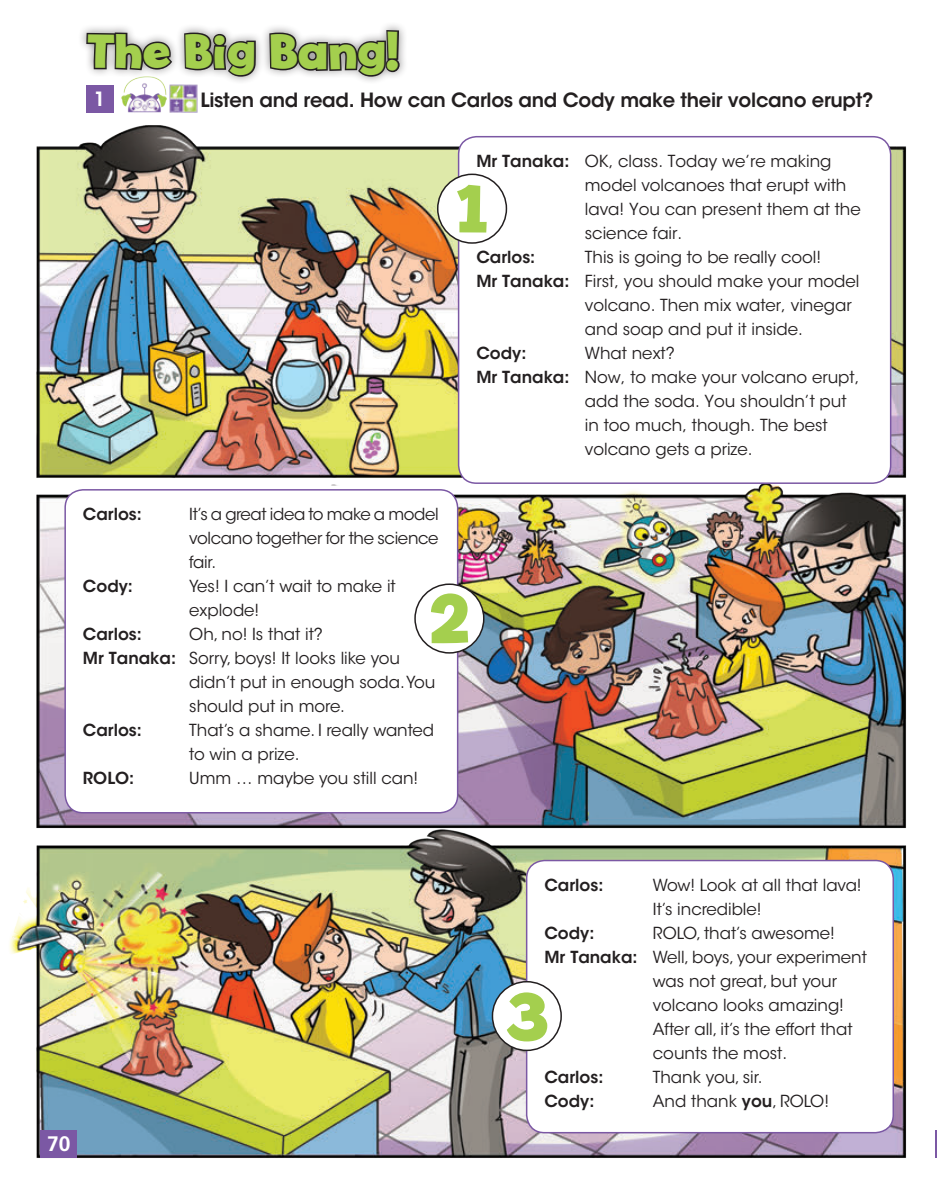
<style>
.page{position:relative;width:937px;height:1189px;background:#fff}
.page>*{position:absolute;margin:0;border:0;box-sizing:border-box;transform-origin:0 0}
.t1{font:700 67.35px "Billy";color:#a4cf4e}
.t2{font:700 48px "Billy";color:#a4cf4e}
.t3{font:700 21px "PF Catalog";color:#fff}
.t4{font:600 19.5px "ITC Avant Garde Std";letter-spacing:-.015em;color:#231f20}
.t5{font:600 19.5px "ITC Avant Garde Std";color:#fff;scale:.95 1}
.t6{font:16.5px/24px "ITC Avant Garde Std";color:#231f20}
.t7{font:600 16.5px "ITC Avant Garde Std";color:#231f20}
.s1{font-weight:600}
</style>
<div class="page">
<img style="left:9px;top:85px;width:898px;height:1073px">
<div style="left:77px;top:21px;width:331px;height:64px;background:#231f20;opacity:.5"></div>
<svg style="left:85px;top:31px;width:89px;height:41px;background:#959394"></svg>
<svg style="left:183px;top:31px;width:74px;height:47px;background:#8a8889"></svg>
<svg style="left:268px;top:29px;width:133px;height:49px"></svg>
<div style="left:86px;top:85px;width:28px;height:28px;background:#7b58a4"></div>
<img style="left:119px;top:74px;width:52px;height:40px">
<img style="left:170px;top:85px;width:27px;height:27px">
<div style="left:458px;top:137px;width:432px;height:346px;background:#fff;border-radius:18px"></div>
<div style="left:458px;top:136px;width:433px;height:348px;border:2px solid #7b58a4;border-radius:18px"></div>
<div style="left:526px;top:860px;width:367px;height:272px;background:#fff;border-radius:18px"></div>
<div style="left:526px;top:859px;width:367px;height:274px;border:2px solid #7b58a4;border-radius:18px"></div>
<div style="left:437px;top:174px;width:69px;height:69px;background:#fff;border-radius:50%"></div>
<div style="left:437px;top:174px;width:70px;height:70px;border:2px solid #231f20;border-radius:50%"></div>
<div style="left:492px;top:981px;width:69px;height:69px;background:#fff;border-radius:50%"></div>
<div style="left:491px;top:981px;width:71px;height:70px;border:2px solid #231f20;border-radius:50%"></div>
<div style="left:65px;top:490px;width:392px;height:323px;background:#fff;border-radius:18px"></div>
<div style="left:64px;top:489px;width:394px;height:324px;border:2px solid #7b58a4;border-radius:18px"></div>
<div style="left:415px;top:584px;width:68px;height:69px;background:#fff;border-radius:50%"></div>
<div style="left:414px;top:583px;width:70px;height:70px;border:2px solid #231f20;border-radius:50%"></div>
<div style="left:41px;top:1130px;width:36px;height:28px;background:#7b58a4"></div>
<hr style="left:934px;top:1130px;width:2px;height:28px;background:#7b58a4">
<p class="t2" style="left:87px;top:22px;width:313px">The Big Bang!</p>
<p class="t5" style="left:94px;top:87px;width:13px">1</p>
<p class="t4" style="left:200px;top:88px;width:674px">Listen and read. How can Carlos and Cody make their volcano erupt?</p>
<p class="t6" style="left:476px;top:149px;width:356px"><span class="s1">Mr Tanaka:</span> OK, class. Today we’re making</p>
<p class="t6" style="left:584px;top:173px;width:263px">model volcanoes that erupt with</p>
<p class="t6" style="left:584px;top:197px;width:277px">lava! You can present them at the</p>
<p class="t6" style="left:584px;top:221px;width:99px">science fair.</p>
<p class="t7" style="left:476px;top:246px;width:60px">Carlos:</p>
<p class="t6" style="left:584px;top:245px;width:238px">This is going to be really cool!</p>
<p class="t6" style="left:476px;top:269px;width:384px"><span class="s1">Mr Tanaka:</span> First, you should make your model</p>
<p class="t6" style="left:584px;top:293px;width:268px">volcano. Then mix water, vinegar</p>
<p class="t6" style="left:584px;top:317px;width:220px">and soap and put it inside.</p>
<p class="t7" style="left:476px;top:342px;width:51px">Cody:</p>
<p class="t6" style="left:584px;top:341px;width:92px">What next?</p>
<p class="t6" style="left:476px;top:365px;width:384px"><span class="s1">Mr Tanaka:</span> Now, to make your volcano erupt,</p>
<p class="t6" style="left:584px;top:389px;width:263px">add the soda. You shouldn’t put</p>
<p class="t6" style="left:584px;top:413px;width:244px">in too much, though. The best</p>
<p class="t6" style="left:584px;top:437px;width:169px">volcano gets a prize.</p>
<p class="t1" style="left:456px;top:168px;width:34px">1</p>
<p class="t7" style="left:83px;top:503px;width:60px">Carlos:</p>
<p class="t6" style="left:189px;top:502px;width:251px;text-align:justify">It’s a great idea to make a model volcano together for the science fair.</p>
<p class="t7" style="left:83px;top:575px;width:51px">Cody:</p>
<p class="t6" style="left:189px;top:574px;width:208px">Yes! I can’t wait to make it explode!</p>
<p class="t7" style="left:83px;top:623px;width:60px">Carlos:</p>
<p class="t6" style="left:189px;top:622px;width:135px">Oh, no! Is that it?</p>
<p class="t6" style="left:83px;top:646px;width:318px"><span class="s1">Mr Tanaka:</span> Sorry, boys! It looks like you</p>
<p class="t6" style="left:189px;top:670px;width:247px">didn’t put in enough soda. You</p>
<p class="t6" style="left:189px;top:694px;width:157px">should put in more.</p>
<p class="t7" style="left:83px;top:719px;width:60px">Carlos:</p>
<p class="t6" style="left:189px;top:718px;width:246px">That’s a shame. I really wanted to win a prize.</p>
<p class="t7" style="left:83px;top:767px;width:53px">ROLO:</p>
<p class="t6" style="left:189px;top:766px;width:230px">Umm … maybe you still can!</p>
<p class="t1" style="left:429px;top:578px;width:42px">2</p>
<p class="t3" style="left:47px;top:1131px;width:25px">70</p>
<p class="t7" style="left:544px;top:874px;width:60px">Carlos:</p>
<p class="t6" style="left:652px;top:872px;width:210px">Wow! Look at all that lava!<br>It’s incredible!</p>
<p class="t7" style="left:544px;top:922px;width:51px">Cody:</p>
<p class="t6" style="left:652px;top:920px;width:183px">ROLO, that’s awesome!</p>
<p class="t6" style="left:544px;top:944px;width:324px"><span class="s1">Mr Tanaka:</span> Well, boys, your experiment</p>
<p class="t6" style="left:652px;top:968px;width:185px">was not great, but your</p>
<p class="t6" style="left:652px;top:992px;width:192px">volcano looks amazing!</p>
<p class="t6" style="left:652px;top:1017px;width:201px">After all, it’s the effort that</p>
<p class="t6" style="left:652px;top:1041px;width:136px">counts the most.</p>
<p class="t7" style="left:544px;top:1066px;width:60px">Carlos:</p>
<p class="t6" style="left:652px;top:1065px;width:111px">Thank you, sir.</p>
<p class="t7" style="left:544px;top:1090px;width:51px">Cody:</p>
<p class="t6" style="left:652px;top:1089px;width:177px">And thank <span class="s1">you</span>, ROLO!</p>
<p class="t1" style="left:504px;top:975px;width:46px">3</p>
</div>
